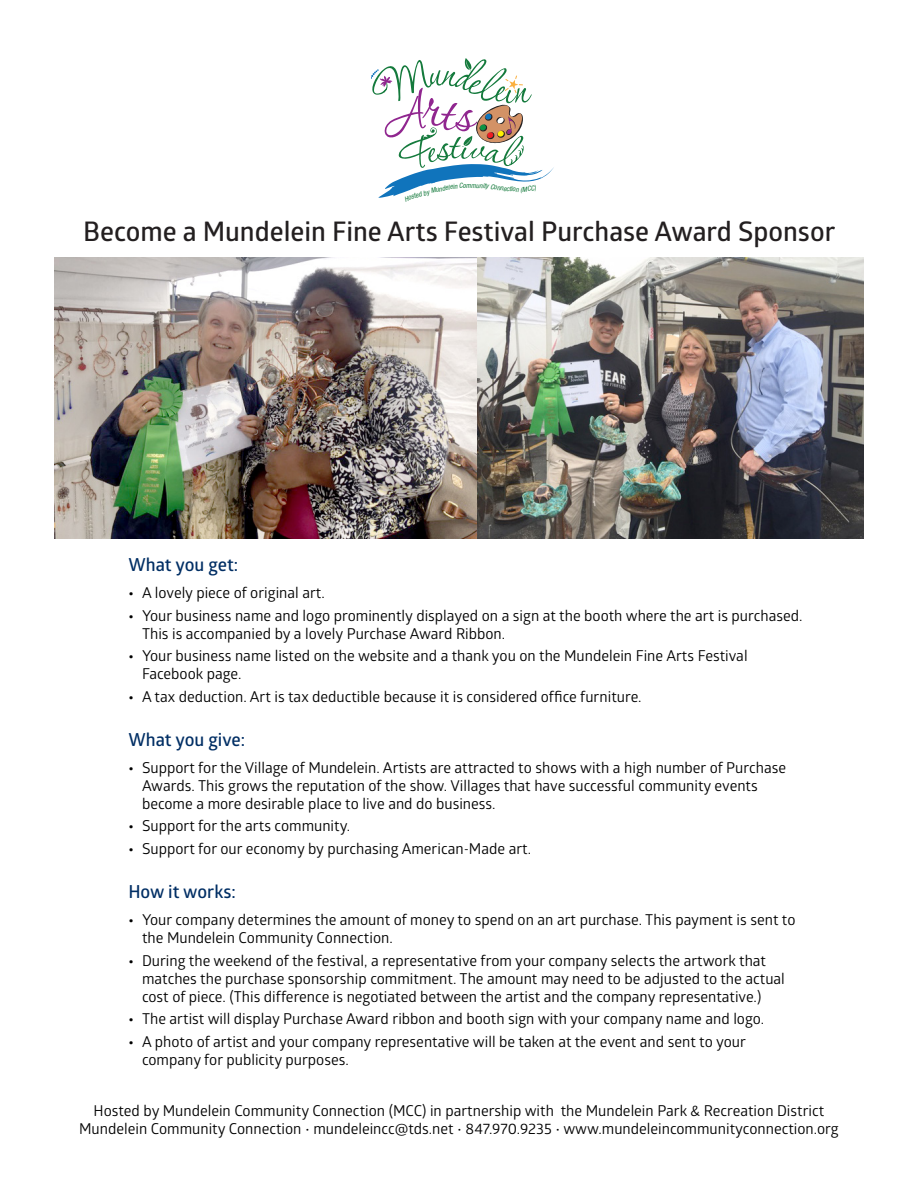
<style>
.page{position:relative;width:918px;height:1188px;background:#fff}
.page>*{position:absolute;margin:0;border:0;box-sizing:border-box;transform-origin:0 0}
.Headline_18_pt{font:600 27px "Glober";color:#231f20}
.Program_Header{font:600 18px "Glober";color:#002e64}
.TEXT{font:15px/18px "Glober";color:#000}
.t1{font:italic condensed 7.05px "Helvetica Neue";color:#147a3c}
.s1{font-weight:700}
</style>
<div class="page">
<img style="left:476px;top:257px;width:388px;height:281px">
<img style="left:54px;top:257px;width:422px;height:281px">
<svg style="left:372px;top:58px;width:182px;height:140px"></svg>
<p class="t1" style="left:486px;top:182px;width:19px;rotate:7deg">y Conn</p>
<p class="Headline_18_pt" style="left:83px;top:212px;width:754px">Become a Mundelein Fine Arts Festival Purchase Award Sponsor</p>
<p class="Program_Header" style="left:129px;top:552px;width:111px">What you get:</p>
<p class="TEXT" style="left:129px;top:583px;width:198px"><span class="s1">•</span> A lovely piece of original art.</p>
<p class="TEXT" style="left:142px;top:606px;width:662px;text-indent:-14px"><span class="s1">•</span> Your business name and logo prominently displayed on a sign at the booth where the art is purchased.<br>This is accompanied by a lovely Purchase Award Ribbon.</p>
<p class="TEXT" style="left:142px;top:646px;width:607px;text-indent:-14px"><span class="s1">•</span> Your business name listed on the website and a thank you on the Mundelein Fine Arts Festival<br>Facebook page.</p>
<p class="TEXT" style="left:129px;top:687px;width:515px"><span class="s1">•</span> A tax deduction. Art is tax deductible because it is considered office furniture.</p>
<p class="Program_Header" style="left:129px;top:727px;width:118px">What you give:</p>
<p class="TEXT" style="left:142px;top:758px;width:646px;text-indent:-14px"><span class="s1">•</span> Support for the Village of Mundelein. Artists are attracted to shows with a high number of Purchase<br>Awards. This grows the reputation of the show. Villages that have successful community events become a more desirable place to live and do business.</p>
<p class="TEXT" style="left:129px;top:816px;width:223px"><span class="s1">•</span> Support for the arts community.</p>
<p class="TEXT" style="left:129px;top:839px;width:404px"><span class="s1">•</span> Support for our economy by purchasing American-Made art.</p>
<p class="Program_Header" style="left:129px;top:879px;width:109px">How it works:</p>
<p class="TEXT" style="left:142px;top:910px;width:655px;text-indent:-14px"><span class="s1">•</span> Your company determines the amount of money to spend on an art purchase. This payment is sent to the Mundelein Community Connection.</p>
<p class="TEXT" style="left:142px;top:951px;width:644px;text-indent:-14px"><span class="s1">•</span> During the weekend of the festival, a representative from your company selects the artwork that matches the purchase sponsorship commitment. The amount may need to be adjusted to the actual cost of piece. (This difference is negotiated between the artist and the company representative.)</p>
<p class="TEXT" style="left:129px;top:1009px;width:637px"><span class="s1">•</span> The artist will display Purchase Award ribbon and booth sign with your company name and logo.</p>
<p class="TEXT" style="left:142px;top:1032px;width:605px;text-indent:-14px"><span class="s1">•</span> A photo of artist and your company representative will be taken at the event and sent to your company for publicity purposes.</p>
<p class="TEXT" style="left:79px;top:1101px;width:761px;text-align:center">Hosted by Mundelein Community Connection (MCC) in partnership with the Mundelein Park &amp; Recreation District<br>Mundelein Community Connection • mundeleincc@tds.net • 847.970.9235 • www.mundeleincommunityconnection.org</p>
</div>
